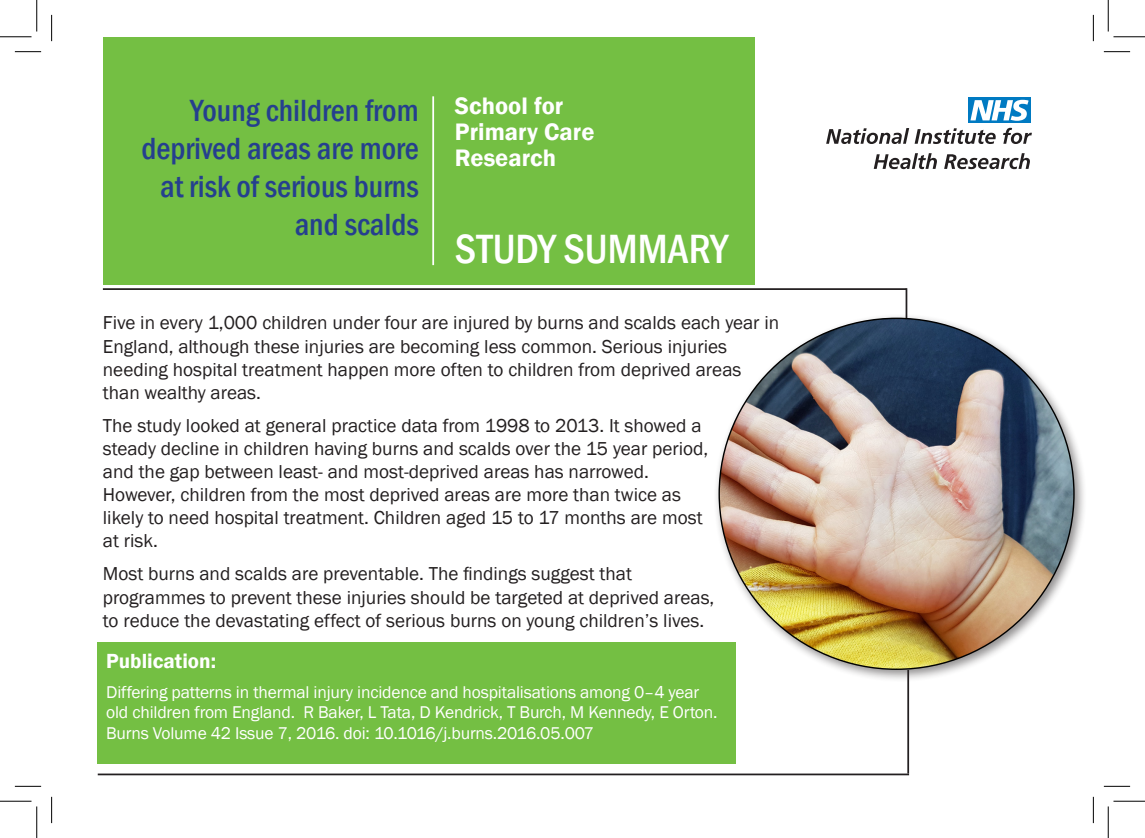
<style>
.page{position:relative;width:1145px;height:838px;background:#fff}
.page>*{position:absolute;margin:0;border:0;box-sizing:border-box;transform-origin:0 0}
.t1{font:500 condensed 42px "Franklin Gothic";color:#fff}
.t2{font:500 condensed 31.5px/37.8px "Franklin Gothic";color:#253f8e;text-align:right}
.t3{font:600 24.5px "Franklin Gothic";color:#fff}
.t4{font:600 21px "Franklin Gothic";color:#fff}
.t5{font:19.25px/23.1px "Franklin Gothic";color:#231f20}
.t6{font:17.5px/20.1px "Franklin Gothic";letter-spacing:-.01em;color:#fff}
</style>
<div class="page">
<div style="left:98px;top:642px;width:638px;height:121px;background:#74bf43"></div>
<div style="left:103px;top:37px;width:651px;height:247px;background:#74bf43"></div>
<svg style="left:826px;top:128px;width:83px;height:16px"></svg>
<svg style="left:915px;top:128px;width:81px;height:16px"></svg>
<svg style="left:1003px;top:128px;width:29px;height:16px"></svg>
<svg style="left:874px;top:153px;width:63px;height:16px"></svg>
<svg style="left:944px;top:153px;width:86px;height:16px"></svg>
<div style="left:969px;top:98px;width:62px;height:25px;background:#007ac2"></div>
<svg style="left:970px;top:100px;width:59px;height:21px"></svg>
<hr style="left:98px;top:773px;width:811px;height:2px;background:#231f20">
<hr style="left:103px;top:288px;width:803px;height:2px;background:#231f20">
<hr style="left:432px;top:96px;width:2px;height:169px;background:#fff">
<hr style="left:906px;top:288px;width:1px;height:60px;background:#231f20">
<hr style="left:907px;top:670px;width:2px;height:103px;background:#231f20">
<div style="left:714px;top:313px;width:373px;height:369px;background:#231f20;opacity:.5"></div>
<img style="left:719px;top:318px;width:355px;height:351px">
<svg style="left:15px;top:51px;width:26px;height:1px"></svg>
<svg style="left:1104px;top:51px;width:26px;height:1px"></svg>
<svg style="left:15px;top:786px;width:26px;height:1px"></svg>
<svg style="left:1104px;top:786px;width:26px;height:1px"></svg>
<svg style="left:51px;top:15px;width:1px;height:26px"></svg>
<svg style="left:51px;top:796px;width:1px;height:27px"></svg>
<svg style="left:1093px;top:15px;width:1px;height:26px"></svg>
<svg style="left:1093px;top:796px;width:1px;height:27px"></svg>
<hr style="left:0;top:36px;width:32px;height:1px;background:#000">
<hr style="left:1113px;top:36px;width:32px;height:1px;background:#000">
<hr style="left:0;top:800px;width:32px;height:1px;background:#000">
<hr style="left:1113px;top:800px;width:32px;height:1px;background:#000">
<hr style="left:36px;top:0;width:1px;height:31px;background:#000">
<hr style="left:36px;top:806px;width:1px;height:31px;background:#000">
<hr style="left:1108px;top:0;width:1px;height:31px;background:#000">
<hr style="left:1108px;top:806px;width:1px;height:31px;background:#000">
<p class="t2" style="left:141px;top:92px;width:279px">Young children from deprived areas are more at risk of serious burns and scalds</p>
<p class="t3" style="left:455px;top:90px;width:110px">School for</p>
<p class="t3" style="left:455px;top:116px;width:141px">Primary Care</p>
<p class="t3" style="left:455px;top:143px;width:103px">Research</p>
<p class="t1" style="left:455px;top:221px;width:275px">STUDY SUMMARY</p>
<p class="t5" style="left:103px;top:312px;width:678px">Five in every 1,000 children under four are injured by burns and scalds each year in England, although these injuries are becoming less common. Serious injuries needing hospital treatment happen more often to children from deprived areas than wealthy areas.</p>
<p class="t5" style="left:103px;top:414px;width:607px">The study looked at general practice data from 1998 to 2013. It showed a steady decline in children having burns and scalds over the 15 year period, and the gap between least- and most-deprived areas has narrowed.<br>However, children from the most deprived areas are more than twice as likely to need hospital treatment. Children aged 15 to 17 months are most at risk.</p>
<p class="t5" style="left:103px;top:563px;width:613px">Most burns and scalds are preventable. The findings suggest that programmes to prevent these injuries should be targeted at deprived areas, to reduce the devastating effect of serious burns on young children’s lives.</p>
<p class="t4" style="left:106px;top:648px;width:111px">Publication:</p>
<p class="t6" style="left:106px;top:682px;width:613px">Differing patterns in thermal injury incidence and hospitalisations among 0–4 year old children from England. R Baker, L Tata, D Kendrick, T Burch, M Kennedy, E Orton.<br>Burns Volume 42 Issue 7, 2016. doi: 10.1016/j.burns.2016.05.007</p>
</div>
